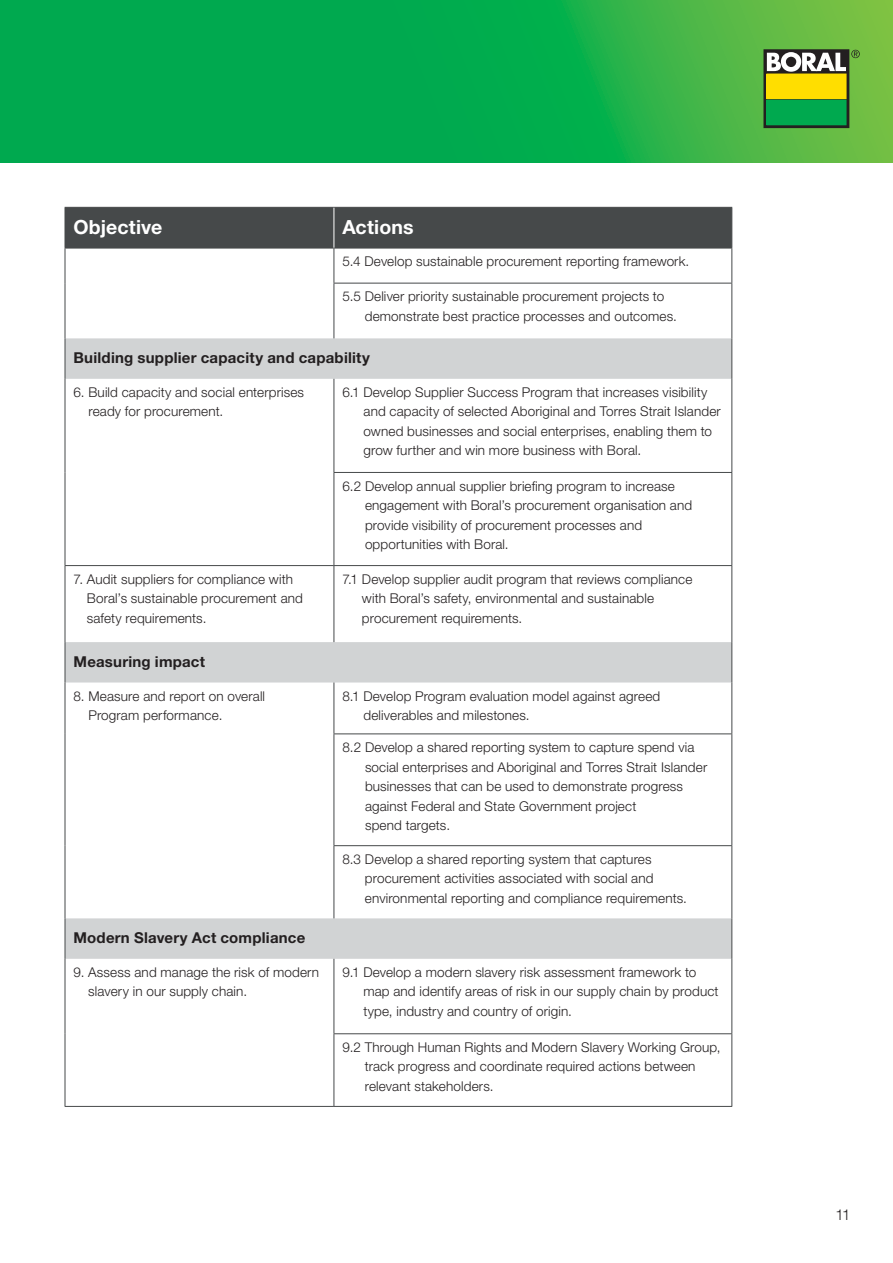
<style>
.page{position:relative;width:893px;height:1263px;background:#fff}
.page>*{position:absolute;margin:0;border:0;box-sizing:border-box;transform-origin:0 0}
.t1{font:700 19.5px "Helvetica Neue LT Std";letter-spacing:.005em;color:#fff}
.t2{font:700 15px "Helvetica Neue LT Std";letter-spacing:.015em;color:#231f20}
.t3{font:300 15px "Helvetica Neue LT Std";color:#231f20}
.t4{font:300 13.5px/19.5px "Helvetica Neue LT Std";letter-spacing:.01em;color:#231f20}
</style>
<div class="page">
<svg style="left:0;top:0;width:893px;height:163px;background:#17ae4c"></svg>
<svg style="left:766px;top:52px;width:81px;height:74px"></svg>
<div style="left:764px;top:50px;width:85px;height:78px;border:1px solid #231f20"></div>
<div style="left:767px;top:74px;width:79px;height:25px;background:#ffde00"></div>
<div style="left:767px;top:100px;width:79px;height:25px;background:#00a94f"></div>
<svg style="left:767px;top:50px;width:93px;height:22px"></svg>
<div style="left:66px;top:208px;width:665px;height:40px;background:#46494a"></div>
<svg style="left:66px;top:338px;width:665px;height:621px"></svg>
<hr style="left:65px;top:207px;width:269px;height:1px;background:#46494a">
<hr style="left:65px;top:208px;width:1px;height:40px;background:#46494a">
<hr style="left:334px;top:207px;width:398px;height:1px;background:#46494a">
<hr style="left:731px;top:208px;width:1px;height:40px;background:#46494a">
<hr style="left:65px;top:248px;width:269px;height:1px;background:#46494a">
<hr style="left:65px;top:248px;width:1px;height:35px;background:#46494a">
<hr style="left:334px;top:248px;width:398px;height:1px;background:#46494a">
<hr style="left:334px;top:248px;width:1px;height:35px;background:#46494a">
<hr style="left:731px;top:248px;width:1px;height:35px;background:#46494a">
<hr style="left:65px;top:283px;width:1px;height:55px;background:#46494a">
<hr style="left:334px;top:283px;width:398px;height:1px;background:#46494a">
<hr style="left:334px;top:283px;width:1px;height:55px;background:#46494a">
<hr style="left:731px;top:283px;width:1px;height:55px;background:#46494a">
<hr style="left:65px;top:338px;width:1px;height:41px;background:#46494a">
<hr style="left:731px;top:338px;width:1px;height:41px;background:#46494a">
<hr style="left:65px;top:379px;width:1px;height:93px;background:#46494a">
<hr style="left:334px;top:379px;width:1px;height:93px;background:#46494a">
<hr style="left:731px;top:379px;width:1px;height:93px;background:#46494a">
<hr style="left:65px;top:472px;width:1px;height:93px;background:#46494a">
<hr style="left:334px;top:472px;width:398px;height:1px;background:#46494a">
<hr style="left:334px;top:473px;width:1px;height:92px;background:#46494a">
<hr style="left:731px;top:473px;width:1px;height:92px;background:#46494a">
<hr style="left:65px;top:565px;width:269px;height:1px;background:#46494a">
<hr style="left:65px;top:566px;width:1px;height:76px;background:#46494a">
<hr style="left:334px;top:565px;width:398px;height:1px;background:#46494a">
<hr style="left:334px;top:566px;width:1px;height:76px;background:#46494a">
<hr style="left:731px;top:566px;width:1px;height:76px;background:#46494a">
<hr style="left:65px;top:642px;width:1px;height:40px;background:#46494a">
<hr style="left:731px;top:642px;width:1px;height:40px;background:#46494a">
<hr style="left:65px;top:682px;width:1px;height:52px;background:#46494a">
<hr style="left:334px;top:682px;width:1px;height:51px;background:#46494a">
<hr style="left:731px;top:682px;width:1px;height:51px;background:#46494a">
<hr style="left:65px;top:734px;width:1px;height:112px;background:#46494a">
<hr style="left:334px;top:733px;width:398px;height:1px;background:#46494a">
<hr style="left:334px;top:734px;width:1px;height:111px;background:#46494a">
<hr style="left:731px;top:734px;width:1px;height:111px;background:#46494a">
<hr style="left:65px;top:846px;width:1px;height:72px;background:#46494a">
<hr style="left:334px;top:845px;width:398px;height:1px;background:#46494a">
<hr style="left:334px;top:846px;width:1px;height:72px;background:#46494a">
<hr style="left:731px;top:846px;width:1px;height:72px;background:#46494a">
<hr style="left:65px;top:918px;width:1px;height:41px;background:#46494a">
<hr style="left:731px;top:918px;width:1px;height:41px;background:#46494a">
<hr style="left:65px;top:959px;width:1px;height:75px;background:#46494a">
<hr style="left:334px;top:959px;width:1px;height:74px;background:#46494a">
<hr style="left:731px;top:959px;width:1px;height:74px;background:#46494a">
<hr style="left:65px;top:1034px;width:1px;height:72px;background:#46494a">
<hr style="left:334px;top:1033px;width:398px;height:1px;background:#46494a">
<hr style="left:334px;top:1034px;width:1px;height:72px;background:#46494a">
<hr style="left:731px;top:1034px;width:1px;height:72px;background:#46494a">
<hr style="left:65px;top:1106px;width:269px;height:1px;background:#46494a">
<hr style="left:334px;top:1106px;width:398px;height:1px;background:#46494a">
<hr style="left:334px;top:208px;width:1px;height:40px;background:#fff">
<h1 class="t1" style="left:74px;top:215px;width:90px">Objective</h1>
<h1 class="t1" style="left:342px;top:215px;width:73px">Actions</h1>
<p class="t4" style="left:342px;top:251px;width:348px">5.4 Develop sustainable procurement reporting framework.</p>
<p class="t4" style="left:365px;top:286px;width:314px;text-indent:-22px">5.5 Deliver priority sustainable procurement projects to demonstrate best practice processes and outcomes.</p>
<p class="t2" style="left:74px;top:348px;width:298px">Building supplier capacity and capability</p>
<p class="t4" style="left:88px;top:382px;width:217px;text-indent:-15px">6. Build capacity and social enterprises ready for procurement.</p>
<p class="t4" style="left:363px;top:382px;width:359px;text-indent:-21px">6.1 Develop Supplier Success Program that increases visibility and capacity of selected Aboriginal and Torres Strait Islander owned businesses and social enterprises, enabling them to grow further and win more business with Boral.</p>
<p class="t4" style="left:365px;top:476px;width:329px;text-indent:-23px">6.2 Develop annual supplier briefing program to increase engagement with Boral’s procurement organisation and provide visibility of procurement processes and opportunities with Boral.</p>
<p class="t4" style="left:87px;top:569px;width:218px;text-indent:-13px">7. Audit suppliers for compliance with<br>Boral’s sustainable procurement and safety requirements.</p>
<p class="t4" style="left:362px;top:569px;width:332px;text-indent:-19px">7.1 Develop supplier audit program that reviews compliance with Boral’s safety, environmental and sustainable procurement requirements.</p>
<p class="t2" style="left:74px;top:652px;width:133px">Measuring impact</p>
<p class="t4" style="left:88px;top:686px;width:178px;text-indent:-15px">8. Measure and report on overall<br>Program performance.</p>
<p class="t4" style="left:364px;top:686px;width:298px;text-indent:-21px">8.1 Develop Program evaluation model against agreed deliverables and milestones.</p>
<p class="t4" style="left:365px;top:737px;width:344px;text-indent:-23px">8.2 Develop a shared reporting system to capture spend via social enterprises and Aboriginal and Torres Strait Islander businesses that can be used to demonstrate progress against Federal and State Government project<br>spend targets.</p>
<p class="t4" style="left:365px;top:849px;width:324px;text-indent:-22px">8.3 Develop a shared reporting system that captures procurement activities associated with social and environmental reporting and compliance requirements.</p>
<p class="t2" style="left:74px;top:928px;width:233px">Modern Slavery Act compliance</p>
<p class="t4" style="left:88px;top:962px;width:232px;text-indent:-15px">9. Assess and manage the risk of modern slavery in our supply chain.</p>
<p class="t4" style="left:363px;top:962px;width:357px;text-indent:-21px">9.1 Develop a modern slavery risk assessment framework to map and identify areas of risk in our supply chain by product type, industry and country of origin.</p>
<p class="t4" style="left:365px;top:1037px;width:357px;text-indent:-22px">9.2 Through Human Rights and Modern Slavery Working Group, track progress and coordinate required actions between relevant stakeholders.</p>
<p class="t3" style="left:835px;top:1206px;width:17px">11</p>
</div>
